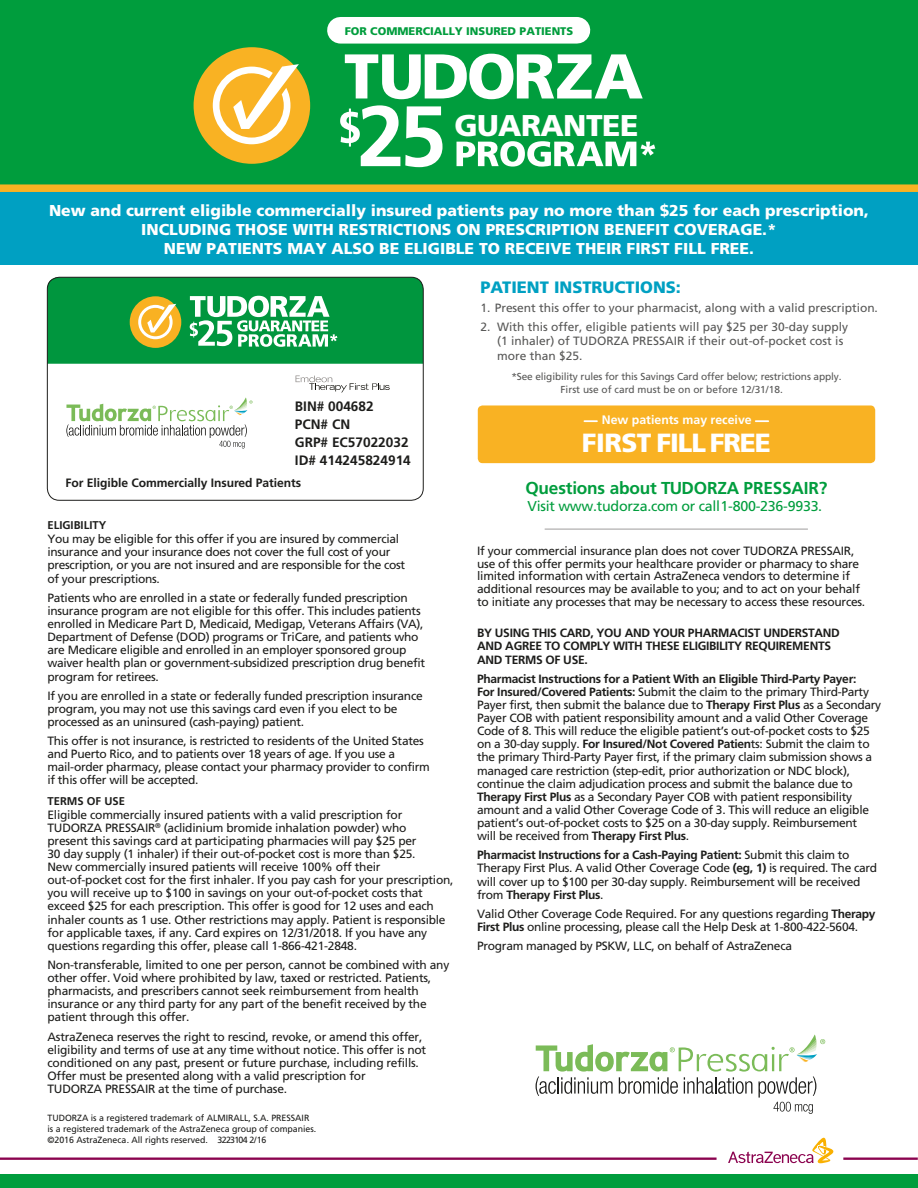
<style>
.page{position:relative;width:918px;height:1188px;background:#fff}
.page>*{position:absolute;margin:0;border:0;box-sizing:border-box;transform-origin:0 0}
.t1{font:900 30px "Frutiger";letter-spacing:-.02em;color:#fff}
.t2{font:900 26.25px "Frutiger";letter-spacing:-.04em;color:#fff}
.t3{font:700 17.25px "Frutiger LT Std";letter-spacing:-.01em;color:#009d3d}
.t4{font:900 16.5px "Frutiger";color:#00a0c2}
.t5{font:900 15.75px/18.9px "Frutiger";color:#fff;text-align:center}
.t6{font:14.25px "Frutiger";letter-spacing:-.02em;color:#009d3d}
.t7{font:700 13.65px/18.1px "Frutiger LT Std";color:#1d1d1b}
.t8{font:700 12.3px "Frutiger LT Std";color:#fff}
.t9{font:700 12.15px "Frutiger LT Std";letter-spacing:-.005em;color:#1d1d1b}
.t10{font:12px/13.2px "Frutiger";letter-spacing:-.025em;color:#1d1d1b}
.t11{font:700 12px/13.2px "Frutiger LT Std";letter-spacing:-.025em;color:#1d1d1b}
.t12{font:12px/14.4px "Frutiger";color:#575756}
.t13{font:700 11.25px "Frutiger LT Std";color:#1d1d1b}
.t14{font:900 11.1px "Frutiger";color:#009d3d}
.t15{font:10.2px/13.5px "Frutiger";letter-spacing:-.015em;color:#575756}
.t16{font:9px/10.8px "Frutiger";letter-spacing:-.005em;color:#1d1d1b}
.s1{font-family:"Frutiger LT Std";font-weight:700}
.s2{font-family:"Frutiger";font-weight:400}
</style>
<div class="page">
<div style="left:0;top:188px;width:918px;height:77px;background:#00a0c2"></div>
<div style="left:0;top:0;width:918px;height:187px;background:#009d3d"></div>
<div style="left:0;top:184px;width:918px;height:8px;background:#f9b223"></div>
<div style="left:0;top:1174px;width:918px;height:14px;background:#009d3d"></div>
<div style="left:340px;top:17px;width:237px;height:27px;background:#fff"></div>
<hr style="left:0;top:1158px;width:717px;height:2px;background:#8b034f">
<hr style="left:843px;top:1158px;width:75px;height:2px;background:#8b034f">
<svg style="left:728px;top:1138px;width:106px;height:25px"></svg>
<svg style="left:536px;top:1034px;width:289px;height:80px"></svg>
<div style="left:478px;top:405px;width:397px;height:58px;background:#f9b223;border-radius:5px"></div>
<svg style="left:756px;top:420px;width:12px;height:2px"></svg>
<svg style="left:584px;top:420px;width:13px;height:2px"></svg>
<hr style="left:545px;top:529px;width:263px;height:1px;background:#9e9d9d">
<svg style="left:340px;top:105px;width:103px;height:62px"></svg>
<svg style="left:457px;top:141px;width:198px;height:26px"></svg>
<svg style="left:345px;top:54px;width:298px;height:45px"></svg>
<div style="left:194px;top:47px;width:116px;height:117px;background:#f9b223;border-radius:50%"></div>
<svg style="left:213px;top:64px;width:86px;height:80px"></svg>
<svg style="left:66px;top:397px;width:187px;height:52px"></svg>
<svg style="left:296px;top:376px;width:94px;height:17px"></svg>
<svg style="left:47px;top:277px;width:376px;height:87px;background:#2ca153"></svg>
<p class="t14" style="left:345px;top:24px;width:230px">FOR COMMERCIALLY INSURED PATIENTS</p>
<h1 class="t1" style="left:454px;top:108px;width:186px">GUARANTEE</h1>
<p class="t5" style="left:49px;top:201px;width:821px">New and current eligible commercially insured patients pay no more than $25 for each prescription,<br>INCLUDING THOSE WITH RESTRICTIONS ON PRESCRIPTION BENEFIT COVERAGE.*<br>NEW PATIENTS MAY ALSO BE ELIGIBLE TO RECEIVE THEIR FIRST FILL FREE.</p>
<h3 class="t4" style="left:481px;top:277px;width:202px">PATIENT INSTRUCTIONS:</h3>
<p class="t12" style="left:481px;top:301px;width:399px">1. Present this offer to your pharmacist, along with a valid prescription.</p>
<p class="t12" style="left:497px;top:320px;width:352px;text-indent:-17px">2. With this offer, eligible patients will pay $25 per 30-day supply (1 inhaler) of TUDORZA PRESSAIR if their out-of-pocket cost is more than $25.</p>
<p class="t7" style="left:295px;top:397px;width:117px">BIN# 004682<br>PCN# CN<br>GRP# EC57022032<br>ID# 414245824914</p>
<p class="t9" style="left:65px;top:476px;width:237px">For Eligible Commercially Insured Patients</p>
<p class="t13" style="left:48px;top:519px;width:60px">ELIGIBILITY</p>
<p class="t10" style="left:48px;top:533px;width:359px">You may be eligible for this offer if you are insured by commercial insurance and your insurance does not cover the full cost of your prescription, or you are not insured and are responsible for the cost of your prescriptions.</p>
<p class="t10" style="left:48px;top:591px;width:379px">Patients who are enrolled in a state or federally funded prescription insurance program are not eligible for this offer. This includes patients enrolled in Medicare Part D, Medicaid, Medigap, Veterans Affairs (VA), Department of Defense (DOD) programs or TriCare, and patients who are Medicare eligible and enrolled in an employer sponsored group waiver health plan or government-subsidized prescription drug benefit program for retirees.</p>
<p class="t10" style="left:48px;top:689px;width:377px">If you are enrolled in a state or federally funded prescription insurance program, you may not use this savings card even if you elect to be processed as an uninsured (cash-paying) patient.</p>
<p class="t10" style="left:48px;top:734px;width:384px">This offer is not insurance, is restricted to residents of the United States and Puerto Rico, and to patients over 18 years of age. If you use a mail-order pharmacy, please contact your pharmacy provider to confirm if this offer will be accepted.</p>
<p class="t13" style="left:48px;top:794px;width:79px">TERMS OF USE</p>
<p class="t10" style="left:48px;top:808px;width:408px">Eligible commercially insured patients with a valid prescription for TUDORZA PRESSAIR<sup>®</sup> (aclidinium bromide inhalation powder) who<br>present this savings card at participating pharmacies will pay $25 per<br>30 day supply (1 inhaler) if their out-of-pocket cost is more than $25.<br>New commercially insured patients will receive 100% off their out-of-pocket cost for the first inhaler. If you pay cash for your prescription, you will receive up to $100 in savings on your out-of-pocket costs that exceed $25 for each prescription. This offer is good for 12 uses and each inhaler counts as 1 use. Other restrictions may apply. Patient is responsible for applicable taxes, if any. Card expires on 12/31/2018. If you have any questions regarding this offer, please call 1-866-421-2848.</p>
<p class="t10" style="left:48px;top:958px;width:403px">Non-transferable, limited to one per person, cannot be combined with any other offer. Void where prohibited by law, taxed or restricted. Patients, pharmacists, and prescribers cannot seek reimbursement from health insurance or any third party for any part of the benefit received by the patient through this offer.</p>
<p class="t10" style="left:48px;top:1030px;width:380px">AstraZeneca reserves the right to rescind, revoke, or amend this offer, eligibility and terms of use at any time without notice. This offer is not conditioned on any past, present or future purchase, including refills.<br>Offer must be presented along with a valid prescription for<br>TUDORZA PRESSAIR at the time of purchase.</p>
<p class="t16" style="left:48px;top:1112px;width:270px">TUDORZA is a registered trademark of ALMIRALL, S.A. PRESSAIR is a registered trademark of the AstraZeneca group of companies. ©2016 AstraZeneca. All rights reserved. 3223104 2/16</p>
<p class="t15" style="left:561px;top:370px;width:282px;text-indent:-49px">*See eligibility rules for this Savings Card offer below; restrictions apply.<br>First use of card must be on or before 12/31/18.</p>
<p class="t8" style="left:602px;top:413px;width:151px">New patients may receive</p>
<h2 class="t2" style="left:582px;top:427px;width:191px">FIRST FILL FREE</h2>
<h3 class="t3" style="left:525px;top:478px;width:303px">Questions about TUDORZA PRESSAIR?</h3>
<p class="t6" style="left:528px;top:497px;width:296px">Visit www.tudorza.com or call 1-800-236-9933.</p>
<p class="t10" style="left:477px;top:544px;width:390px;line-height:12.8px">If your commercial insurance plan does not cover TUDORZA PRESSAIR, use of this offer permits your healthcare provider or pharmacy to share limited information with certain AstraZeneca vendors to determine if additional resources may be available to you; and to act on your behalf to initiate any processes that may be necessary to access these resources.</p>
<p class="t11" style="left:477px;top:627px;width:364px">BY USING THIS CARD, YOU AND YOUR PHARMACIST UNDERSTAND<br>AND AGREE TO COMPLY WITH THESE ELIGIBILITY REQUIREMENTS<br>AND TERMS OF USE.</p>
<p class="t11" style="left:477px;top:672px;width:381px">Pharmacist Instructions for a Patient With an Eligible Third-Party Payer:</p>
<p class="t10" style="left:477px;top:685px;width:405px"><span class="s1">For Insured/Covered Patients:</span> Submit the claim to the primary Third-Party Payer first, then submit the balance due to <span class="s1">Therapy First Plus</span> as a Secondary Payer COB with patient responsibility amount and a valid Other Coverage Code of 8. This will reduce the eligible patient’s out-of-pocket costs to $25 on a 30-day supply. <span class="s1">For Insured/Not Covered Patien</span>ts: Submit the claim to the primary Third-Party Payer first, if the primary claim submission shows a managed care restriction (step-edit, prior authorization or NDC block), continue the claim adjudication process and submit the balance due to <span class="s1">Therapy First Plus</span> as a Secondary Payer COB with patient responsibility amount and a valid Other Coverage Code of 3. This will reduce an eligible patient’s out-of-pocket costs to $25 on a 30-day supply. Reimbursement<br>will be received from <span class="s1">Therapy First Plus</span>.</p>
<p class="t11" style="left:477px;top:849px;width:374px">Pharmacist Instructions for a Cash-Paying Patient: <span class="s2">Submit this claim to</span></p>
<p class="t10" style="left:477px;top:862px;width:401px">Therapy First Plus. A valid Other Coverage Code <span class="s1">(eg, 1)</span> is required. The card will cover up to $100 per 30-day supply. Reimbursement will be received</p>
<p class="t11" style="left:477px;top:888px;width:128px"><span class="s2">from</span> Therapy First Plus<span class="s2">.</span></p>
<p class="t10" style="left:477px;top:907px;width:400px">Valid Other Coverage Code Required. For any questions regarding <span class="s1">Therapy<br>First Plus</span> online processing, please call the Help Desk at 1-800-422-5604.</p>
<p class="t10" style="left:477px;top:939px;width:316px">Program managed by PSKW, LLC, on behalf of AstraZeneca</p>
</div>
